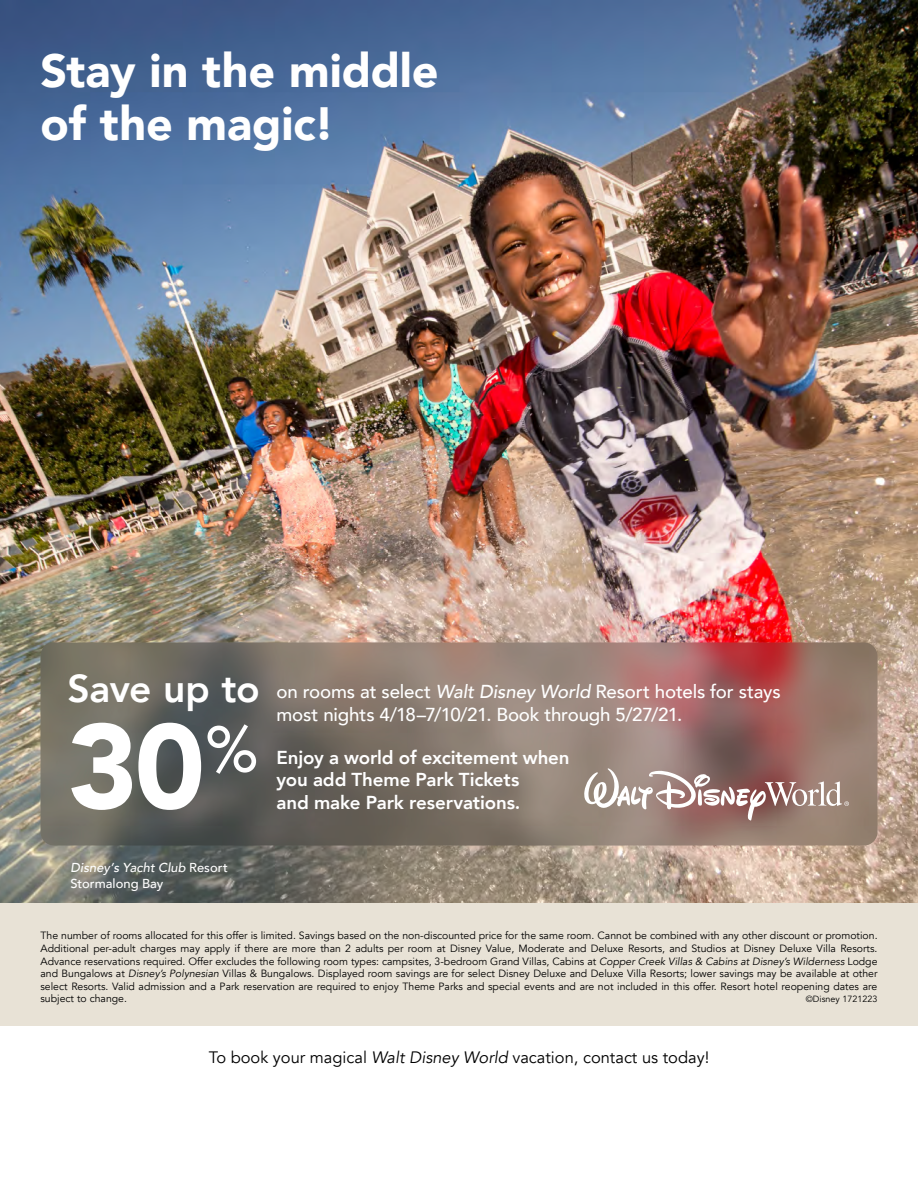
<style>
.page{position:relative;width:918px;height:1188px;background:#fff}
.page>*{position:absolute;margin:0;border:0;box-sizing:border-box;transform-origin:0 0}
.t1{font:900 119.25px "Avenir";color:#fff}
.t2{font:900 46.65px/53.1px "Avenir";letter-spacing:-.005em;color:#fff}
.t3{font:800 38.85px "Avenir";letter-spacing:-.01em;color:#fff}
.t4{font:500 18.75px/22.5px "Avenir";letter-spacing:-.01em;color:#fff}
.t5{font:800 18.75px/22.5px "Avenir";letter-spacing:-.005em;color:#fff}
.t6{font:16.5px "Avenir";color:#000}
.t7{font:500 12.9px/15.6px "Avenir";color:#fff}
.t8{font:10.5px/12.6px "Avenir";color:#000;text-align:justify}
.t9{font:9px "Avenir";color:#000}
.s1{font-style:italic}
</style>
<div class="page">
<img style="left:0;top:0;width:918px;height:903px">
<svg style="left:40px;top:642px;width:838px;height:204px;background:#827068"></svg>
<div style="left:0;top:903px;width:918px;height:123px;background:#e8e2d6"></div>
<svg style="left:584px;top:768px;width:265px;height:52px"></svg>
<h2 class="t2" style="left:40px;top:43px;width:400px">Stay in the middle of the magic!</h2>
<h3 class="t3" style="left:68px;top:659px;width:194px">Save up to</h3>
<h1 class="t1" style="left:67px;top:665px;width:193px">30<sup>%</sup></h1>
<h3 class="t4" style="left:277px;top:679px;width:506px">on rooms at select <span class="s1">Walt Disney World</span> Resort hotels for stays most nights 4/18–7/10/21. Book through 5/27/21.</h3>
<h3 class="t5" style="left:277px;top:746px;width:295px">Enjoy a world of excitement when you add Theme Park Tickets<br>and make Park reservations.</h3>
<p class="t7" style="left:70px;top:859px;width:159px"><span class="s1">Disney’s Yacht Club</span> Resort<br>Stormalong Bay</p>
<p class="t8" style="left:40px;top:930px;width:839px">The number of rooms allocated for this offer is limited. Savings based on the non-discounted price for the same room. Cannot be combined with any other discount or promotion.<br>Additional per-adult charges may apply if there are more than 2 adults per room at Disney Value, Moderate and Deluxe Resorts, and Studios at Disney Deluxe Villa Resorts.<br>Advance reservations required. Offer excludes the following room types: campsites, 3-bedroom Grand Villas, Cabins at <span class="s1">Copper Creek Villas &amp; Cabins at Disney’s Wilderness</span> Lodge and Bungalows at <span class="s1">Disney’s Polynesian</span> Villas &amp; Bungalows. Displayed room savings are for select Disney Deluxe and Deluxe Villa Resorts; lower savings may be available at other select Resorts. Valid admission and a Park reservation are required to enjoy Theme Parks and special events and are not included in this offer. Resort hotel reopening dates are subject to change.</p>
<p class="t9" style="left:806px;top:994px;width:73px">©Disney 1721223</p>
<h3 class="t6" style="left:209px;top:1047px;width:502px">To book your magical <span class="s1">Walt Disney World</span> vacation, contact us today!</h3>
</div>
